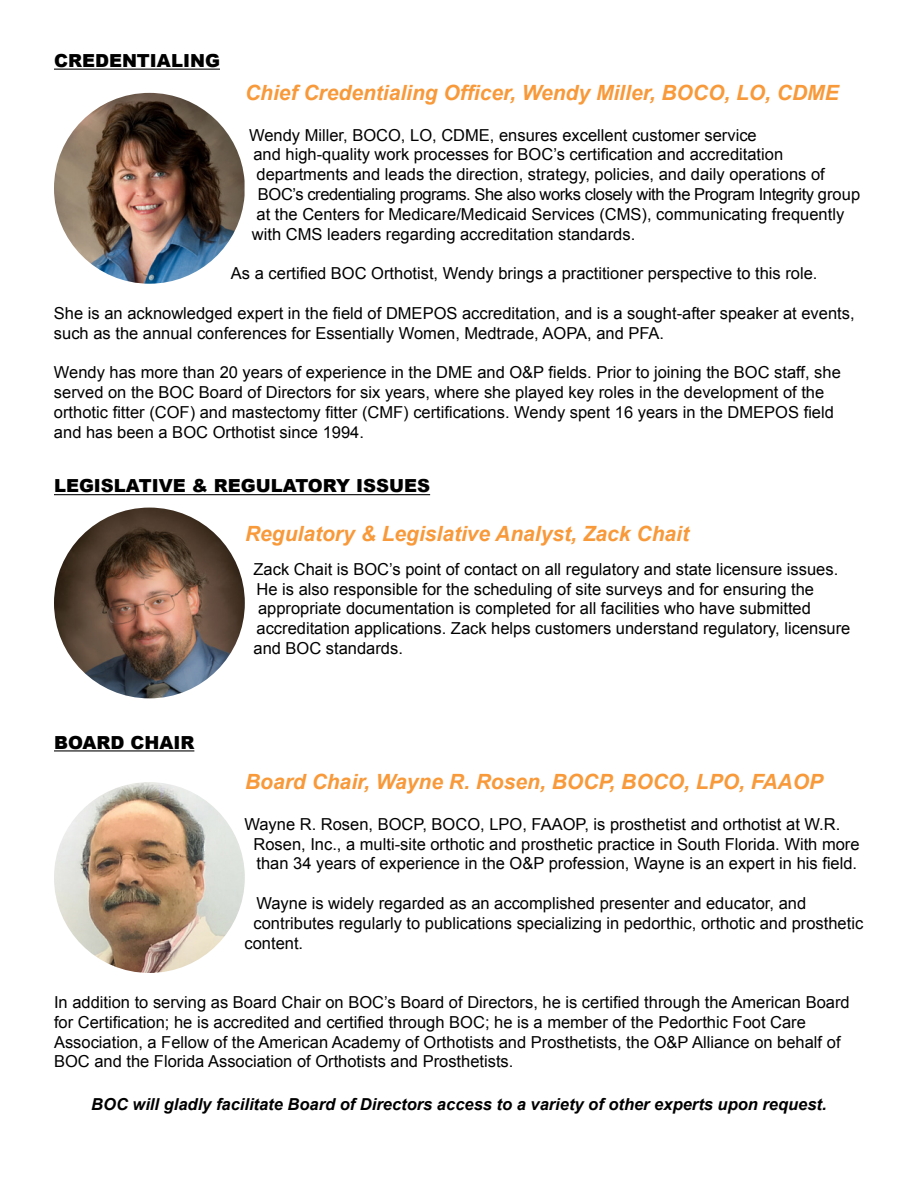
<style>
.page{position:relative;width:918px;height:1188px;background:#fff}
.page>*{position:absolute;margin:0;border:0;box-sizing:border-box;transform-origin:0 0}
.t1{font:italic 700 21px "Arial";color:#f8993a}
.t2{font:900 18px "Arial";color:#000}
.t3{font:16.5px/19.8px "Arial";color:#000}
.t4{font:italic 700 16.5px "Arial";color:#000}
.t5{font:16.5px "Arial";letter-spacing:-.025em;color:#000}
</style>
<div class="page">
<img style="left:54px;top:93px;width:191px;height:191px;border-radius:93px">
<hr style="left:54px;top:69px;width:166px;height:1px;background:#000">
<hr style="left:54px;top:494px;width:376px;height:1px;background:#000">
<img style="left:54px;top:508px;width:191px;height:190px;border-radius:95px">
<img style="left:54px;top:782px;width:191px;height:191px;border-radius:95px">
<hr style="left:54px;top:750px;width:140px;height:1px;background:#000">
<p class="t2" style="left:54px;top:47px;width:167px">CREDENTIALING</p>
<p class="t1" style="left:245px;top:78px;width:595px">Chief Credentialing Officer, Wendy Miller, BOCO, LO, CDME</p>
<p class="t3" style="left:249px;top:125px;width:509px">Wendy Miller, BOCO, LO, CDME, ensures excellent customer service</p>
<p class="t3" style="left:253px;top:145px;width:531px">and high-quality work processes for BOC’s certification and accreditation</p>
<p class="t3" style="left:256px;top:164px;width:570px">departments and leads the direction, strategy, policies, and daily operations of</p>
<p class="t5" style="left:258px;top:183px;width:604px">BOC’s credentialing programs. She also works closely with the Program Integrity group</p>
<p class="t3" style="left:256px;top:204px;width:589px">at the Centers for Medicare/Medicaid Services (CMS), communicating frequently</p>
<p class="t3" style="left:252px;top:224px;width:385px">with CMS leaders regarding accreditation standards.</p>
<p class="t3" style="left:231px;top:263px;width:588px">As a certified BOC Orthotist, Wendy brings a practitioner perspective to this role.</p>
<p class="t3" style="left:54px;top:303px;width:802px">She is an acknowledged expert in the field of DMEPOS accreditation, and is a sought-after speaker at events, such as the annual conferences for Essentially Women, Medtrade, AOPA, and PFA.</p>
<p class="t3" style="left:54px;top:362px;width:788px">Wendy has more than 20 years of experience in the DME and O&amp;P fields. Prior to joining the BOC staff, she served on the BOC Board of Directors for six years, where she played key roles in the development of the orthotic fitter (COF) and mastectomy fitter (CMF) certifications. Wendy spent 16 years in the DMEPOS field and has been a BOC Orthotist since 1994.</p>
<p class="t2" style="left:54px;top:473px;width:378px">LEGISLATIVE &amp; REGULATORY ISSUES</p>
<p class="t1" style="left:245px;top:520px;width:445px">Regulatory &amp; Legislative Analyst, Zack Chait</p>
<p class="t3" style="left:253px;top:559px;width:598px">Zack Chait is BOC’s point of contact on all regulatory and state licensure issues.<br>He is also responsible for the scheduling of site surveys and for ensuring the appropriate documentation is completed for all facilities who have submitted accreditation applications. Zack helps customers understand regulatory, licensure and BOC standards.</p>
<p class="t2" style="left:54px;top:729px;width:142px">BOARD CHAIR</p>
<p class="t1" style="left:245px;top:767px;width:579px">Board Chair, Wayne R. Rosen, BOCP, BOCO, LPO, FAAOP</p>
<p class="t3" style="left:253px;top:814px;width:608px;text-indent:-9px">Wayne R. Rosen, BOCP, BOCO, LPO, FAAOP, is prosthetist and orthotist at W.R.<br>Rosen, Inc., a multi-site orthotic and prosthetic practice in South Florida. With more than 34 years of experience in the O&amp;P profession, Wayne is an expert in his field.</p>
<p class="t3" style="left:256px;top:893px;width:551px">Wayne is widely regarded as an accomplished presenter and educator, and</p>
<p class="t3" style="left:253px;top:913px;width:611px">contributes regularly to publications specializing in pedorthic, orthotic and prosthetic</p>
<p class="t3" style="left:244px;top:933px;width:60px">content.</p>
<p class="t3" style="left:54px;top:992px;width:797px">In addition to serving as Board Chair on BOC’s Board of Directors, he is certified through the American Board for Certification; he is accredited and certified through BOC; he is a member of the Pedorthic Foot Care Association, a Fellow of the American Academy of Orthotists and Prosthetists, the O&amp;P Alliance on behalf of BOC and the Florida Association of Orthotists and Prosthetists.</p>
<p class="t4" style="left:91px;top:1094px;width:737px">BOC will gladly facilitate Board of Directors access to a variety of other experts upon request.</p>
</div>
